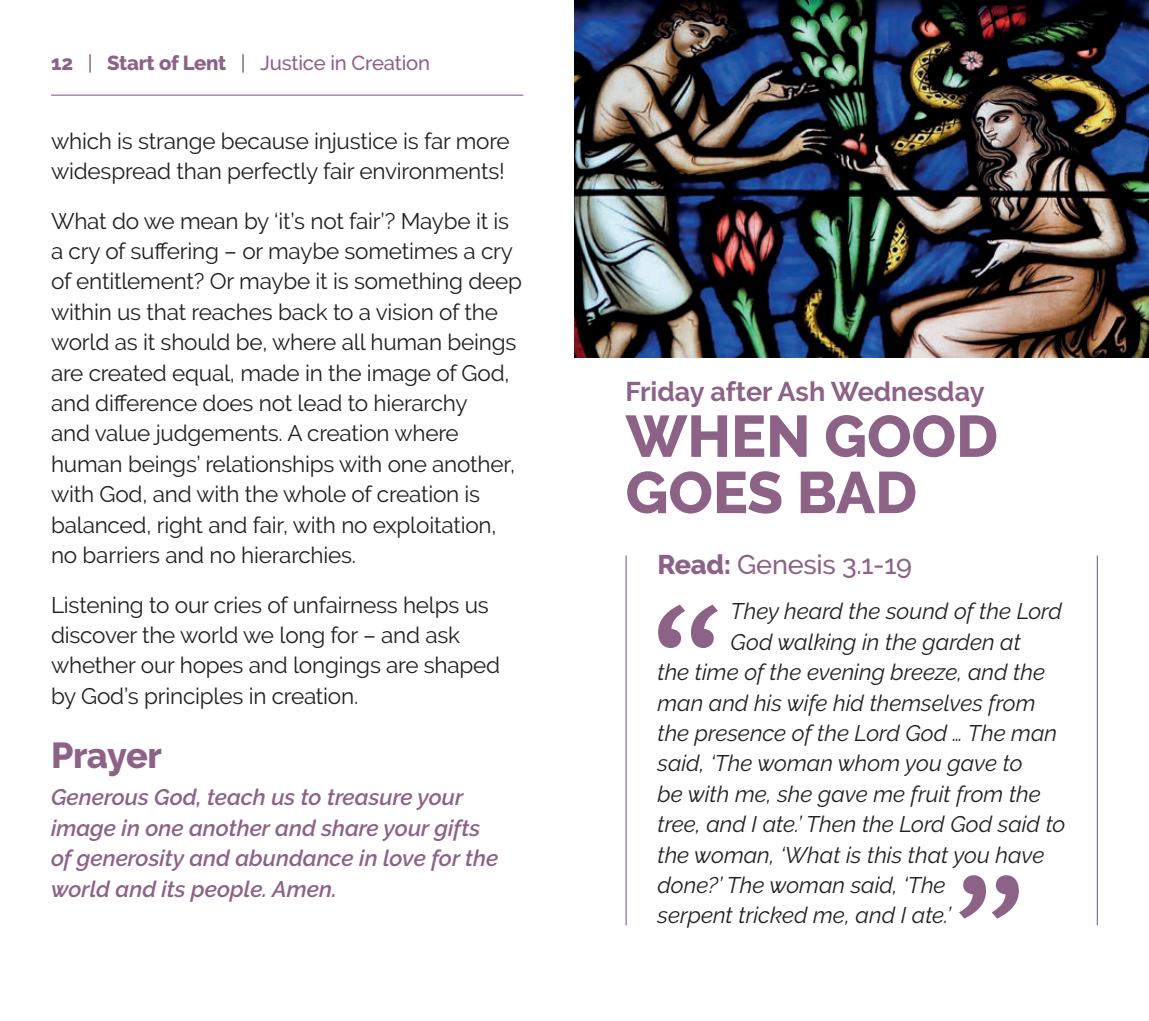
<style>
.page{position:relative;width:1149px;height:1021px;background:#fff}
.page>*{position:absolute;margin:0;border:0;box-sizing:border-box;transform-origin:0 0}
.t1{font:800 58.5px "Raleway";color:#8c6387}
.t2{font:800 36px "Raleway";letter-spacing:-.015em;color:#8c6387}
.t3{font:700 27px "Raleway";color:#8c6387}
.t4{font:500 27px "Raleway";letter-spacing:-.01em;color:#8c6387}
.Body_Copy_Raleway{font:22.5px/30.4px "Raleway";letter-spacing:-.01em;color:#231f20}
.Bible_Passage_Style{font:italic 22.5px "Raleway";color:#231f20}
.Prayer_Text{font:italic 600 22.5px/30.4px "Raleway";color:#8c6387}
.t5{font:500 20.25px "Raleway";letter-spacing:-.01em;color:#8c6387}
.s1{font-weight:800}
</style>
<div class="page">
<hr style="left:51px;top:95px;width:472px;height:1px;background:#8c6387">
<img style="left:574px;top:0;width:574px;height:357px">
<hr style="left:625px;top:555px;width:1px;height:370px;background:#8c6387">
<hr style="left:1096px;top:555px;width:1px;height:370px;background:#8c6387">
<svg style="left:658px;top:604px;width:59px;height:44px"></svg>
<svg style="left:959px;top:875px;width:59px;height:43px"></svg>
<p class="t5" style="left:51px;top:51px;width:380px"><span class="s1">12</span> | <span class="s1">Start of Lent</span> | Justice in Creation</p>
<p class="Body_Copy_Raleway" style="left:51px;top:126px;width:460px">which is strange because injustice is far more widespread than perfectly fair environments!</p>
<p class="Body_Copy_Raleway" style="left:51px;top:205px;width:472px">What do we mean by ‘it’s not fair’? Maybe it is a cry of suffering – or maybe sometimes a cry of entitlement? Or maybe it is something deep within us that reaches back to a vision of the world as it should be, where all human beings are created equal, made in the image of God, and difference does not lead to hierarchy<br>and value judgements. A creation where human beings’ relationships with one another, with God, and with the whole of creation is balanced, right and fair, with no exploitation, no barriers and no hierarchies.</p>
<p class="Body_Copy_Raleway" style="left:51px;top:589px;width:450px">Listening to our cries of unfairness helps us discover the world we long for – and ask whether our hopes and longings are shaped by God’s principles in creation.</p>
<p class="t2" style="left:51px;top:734px;width:112px">Prayer</p>
<p class="Prayer_Text" style="left:51px;top:782px;width:449px">Generous God, teach us to treasure your image in one another and share your gifts of generosity and abundance in love for the world and its people. Amen.</p>
<p class="t3" style="left:625px;top:375px;width:360px">Friday after Ash Wednesday</p>
<p class="t1" style="left:625px;top:403px;width:374px">WHEN GOOD</p>
<p class="t1" style="left:625px;top:459px;width:293px">GOES BAD</p>
<p class="t4" style="left:657px;top:549px;width:256px"><span class="s1">Read:</span> Genesis 3.1-19</p>
<p class="Bible_Passage_Style" style="left:730px;top:598px;width:333px">They heard the sound of the Lord</p>
<p class="Bible_Passage_Style" style="left:730px;top:628px;width:292px">God walking in the garden at</p>
<p class="Bible_Passage_Style" style="left:657px;top:659px;width:389px">the time of the evening breeze, and the</p>
<p class="Bible_Passage_Style" style="left:657px;top:689px;width:379px">man and his wife hid themselves from</p>
<p class="Bible_Passage_Style" style="left:657px;top:720px;width:401px">the presence of the Lord God … The man</p>
<p class="Bible_Passage_Style" style="left:657px;top:750px;width:366px">said, ‘The woman whom you gave to</p>
<p class="Bible_Passage_Style" style="left:657px;top:780px;width:385px">be with me, she gave me fruit from the</p>
<p class="Bible_Passage_Style" style="left:657px;top:811px;width:409px">tree, and I ate.’ Then the Lord God said to</p>
<p class="Bible_Passage_Style" style="left:657px;top:841px;width:388px">the woman, ‘What is this that you have</p>
<p class="Bible_Passage_Style" style="left:657px;top:871px;width:289px">done?’ The woman said, ‘The</p>
<p class="Bible_Passage_Style" style="left:657px;top:902px;width:295px">serpent tricked me, and I ate.’</p>
</div>
